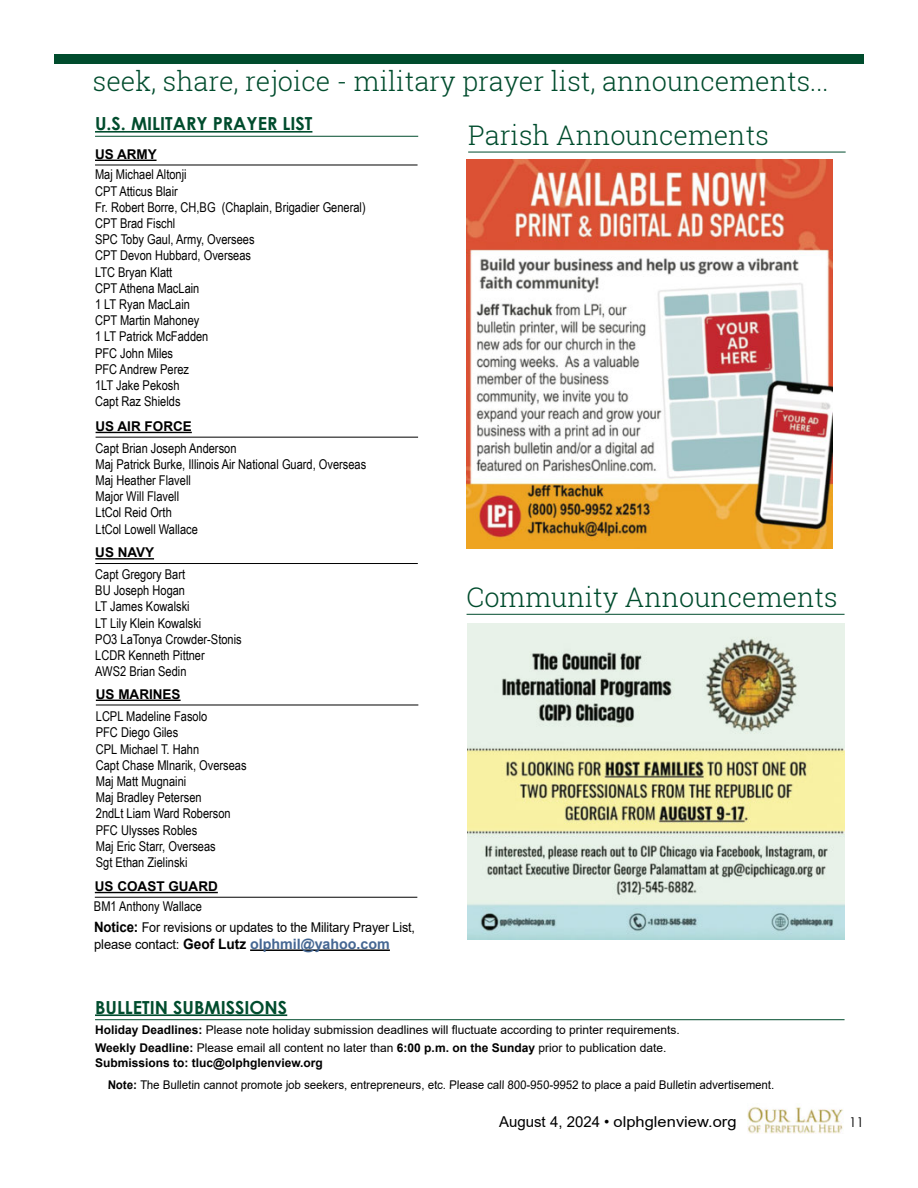
<style>
.page{position:relative;width:918px;height:1188px;background:#fff}
.page>*{position:absolute;margin:0;border:0;box-sizing:border-box;transform-origin:0 0}
.t1{font:300 27px "Roboto Slab";color:#004c2d}
.t2{font:700 18px "Century Gothic";color:#004c2d}
.t3{font:15px "Gpcdvs Arial";color:#000}
.t4{font:700 14.25px "Arial";color:#456793}
.t5{font:13.5px/16.2px "Arial Narrow";color:#000}
.t6{font:13.5px "Gpcdvs Arial";letter-spacing:-.01em;color:#000;scale:.93 1}
.t7{font:700 13.5px "Arial";color:#000}
.t8{font:13.5px "Century Gothic";color:#000}
.t9{font:12px/18.3px "Gpcdvs Arial";color:#000}
.t10{font:12px "Gpcdvs Arial";color:#000;scale:.95 1}
.t11{font:700 12px "Arial";color:#000}
.s1{font-family:"Arial";font-weight:700;font-size:14.25px}
.s2{font-family:"Gpcdvs Arial";font-weight:400;font-size:13.5px;color:#000}
.s3{color:#000}
.s4{font-family:"Arial";font-weight:700}
</style>
<div class="page">
<div style="left:54px;top:54px;width:810px;height:9px;background:#004c2d"></div>
<img style="left:748px;top:1107px;width:95px;height:27px">
<hr style="left:95px;top:136px;width:323px;height:1px;background:#004c2d">
<hr style="left:95px;top:131px;width:217px;height:2px;background:#004c2d">
<hr style="left:250px;top:949px;width:140px;height:2px;background:#000">
<hr style="left:95px;top:165px;width:323px;height:1px;background:#000">
<hr style="left:95px;top:160px;width:62px;height:1px;background:#000">
<hr style="left:96px;top:437px;width:322px;height:1px;background:#000">
<hr style="left:96px;top:432px;width:96px;height:1px;background:#000">
<hr style="left:95px;top:563px;width:323px;height:1px;background:#000">
<hr style="left:95px;top:558px;width:59px;height:2px;background:#000">
<hr style="left:95px;top:897px;width:322px;height:1px;background:#000">
<hr style="left:95px;top:892px;width:123px;height:1px;background:#000">
<hr style="left:96px;top:705px;width:322px;height:1px;background:#000">
<hr style="left:96px;top:700px;width:85px;height:1px;background:#000">
<hr style="left:95px;top:1019px;width:750px;height:1px;background:#004c2d">
<hr style="left:95px;top:1014px;width:192px;height:2px;background:#004c2d">
<hr style="left:467px;top:614px;width:378px;height:1px;background:#004c2d">
<hr style="left:468px;top:152px;width:378px;height:1px;background:#004c2d">
<img style="left:467px;top:160px;width:365px;height:389px">
<img style="left:468px;top:623px;width:377px;height:317px">
<h1 class="t1" style="left:93px;top:63px;width:737px">seek, share, rejoice - military prayer list, announcements...</h1>
<h2 class="t2" style="left:95px;top:110px;width:219px">U.S. MILITARY PRAYER LIST</h2>
<p class="t7" style="left:95px;top:145px;width:63px">US ARMY</p>
<p class="t5" style="left:95px;top:166px;width:272px">Maj Michael Altonji<br>CPT Atticus Blair<br>Fr. Robert Borre, CH,BG (Chaplain, Brigadier General)<br>CPT Brad Fischl<br>SPC Toby Gaul, Army, Oversees<br>CPT Devon Hubbard, Overseas<br>LTC Bryan Klatt<br>CPT Athena MacLain<br>1 LT Ryan MacLain<br>CPT Martin Mahoney<br>1 LT Patrick McFadden<br>PFC John Miles<br>PFC Andrew Perez<br>1LT Jake Pekosh<br>Capt Raz Shields</p>
<p class="t7" style="left:96px;top:417px;width:98px">US AIR FORCE</p>
<p class="t5" style="left:96px;top:439px;width:272px">Capt Brian Joseph Anderson<br>Maj Patrick Burke, Illinois Air National Guard, Overseas<br>Maj Heather Flavell<br>Major Will Flavell<br>LtCol Reid Orth<br>LtCol Lowell Wallace</p>
<p class="t7" style="left:95px;top:543px;width:61px">US NAVY</p>
<p class="t5" style="left:95px;top:566px;width:148px">Capt Gregory Bart<br>BU Joseph Hogan<br>LT James Kowalski<br>LT Lily Klein Kowalski<br>PO3 LaTonya Crowder-Stonis<br>LCDR Kenneth Pittner<br>AWS2 Brian Sedin</p>
<p class="t7" style="left:96px;top:685px;width:86px">US MARINES</p>
<p class="t5" style="left:96px;top:708px;width:152px">LCPL Madeline Fasolo<br>PFC Diego Giles<br>CPL Michael T. Hahn<br>Capt Chase Mlnarik, Overseas<br>Maj Matt Mugnaini<br>Maj Bradley Petersen<br>2ndLt Liam Ward Roberson<br>PFC Ulysses Robles<br>Maj Eric Starr, Overseas<br>Sgt Ethan Zielinski</p>
<p class="t5" style="left:94px;top:897px;width:109px">BM1 Anthony Wallace</p>
<p class="t7" style="left:95px;top:877px;width:124px">US COAST GUARD</p>
<p class="t6" style="left:94px;top:918px;width:346px"><span class="s1">Notice:</span> For revisions or updates to the Military Prayer List,</p>
<p class="t4" style="left:94px;top:934px;width:297px"><span class="s2">please contact:</span> <span class="s3">Geof Lutz</span> olphmil@yahoo.com</p>
<h1 class="t1" style="left:468px;top:117px;width:302px">Parish Announcements</h1>
<h1 class="t1" style="left:467px;top:579px;width:373px">Community Announcements</h1>
<h2 class="t2" style="left:95px;top:993px;width:194px">BULLETIN SUBMISSIONS</h2>
<p class="t9" style="left:95px;top:1021px;width:586px"><span class="s4">Holiday Deadlines:</span> Please note holiday submission deadlines will fluctuate according to printer requirements.<br><span class="s4">Weekly Deadline:</span> Please email all content no later than <span class="s4">6:00 p.m. on the Sunday</span> prior to publication date.</p>
<p class="t11" style="left:95px;top:1055px;width:229px">Submissions to: tluc@olphglenview.org</p>
<p class="t10" style="left:108px;top:1077px;width:704px"><span class="s4">Note:</span> The Bulletin cannot promote job seekers, entrepreneurs, etc. Please call 800-950-9952 to place a paid Bulletin advertisement.</p>
<p class="t3" style="left:499px;top:1112px;width:239px">August 4, 2024 • olphglenview.org</p>
<p class="t8" style="left:849px;top:1113px;width:16px">11</p>
</div>
